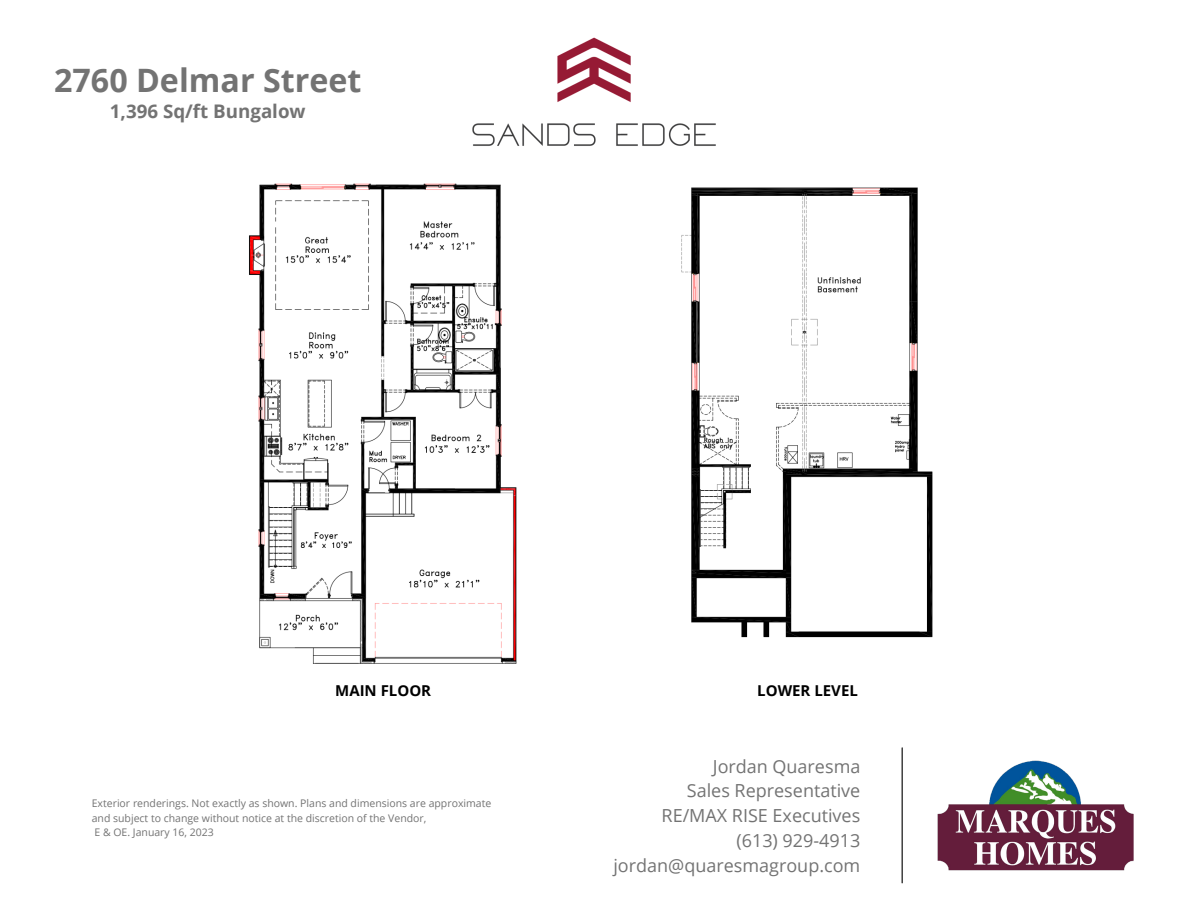
<style>
.page{position:relative;width:1188px;height:918px;background:#fff}
.page>*{position:absolute;margin:0;border:0;box-sizing:border-box;transform-origin:0 0}
.t1{font:700 32.25px "Open Sans";color:#737373}
.t2{font:700 18.75px "Open Sans";color:#737373}
.t3{font:18px "Open Sans";color:#737373}
.t4{font:700 15px "Open Sans";color:#000}
.t5{font:10.5px "Open Sans";color:#737373}
</style>
<div class="page">
<img style="left:472px;top:37px;width:244px;height:109px">
<img style="left:937px;top:760px;width:197px;height:111px">
<hr style="left:902px;top:748px;width:1px;height:135px;background:#000">
<img style="left:249px;top:183px;width:268px;height:481px">
<img style="left:681px;top:187px;width:252px;height:451px">
<p class="t1" style="left:54px;top:58px;width:309px">2760 Delmar Street</p>
<p class="t2" style="left:110px;top:98px;width:197px">1,396 Sq/ft Bungalow</p>
<p class="t4" style="left:335px;top:680px;width:97px">MAIN FLOOR</p>
<p class="t4" style="left:757px;top:680px;width:102px">LOWER LEVEL</p>
<p class="t5" style="left:92px;top:796px;width:401px">Exterior renderings. Not exactly as shown. Plans and dimensions are approximate</p>
<p class="t5" style="left:92px;top:810px;width:336px">and subject to change without notice at the discretion of the Vendor,</p>
<p class="t5" style="left:95px;top:825px;width:121px">E &amp; OE. January 16, 2023</p>
<p class="t3" style="left:713px;top:753px;width:149px">Jordan Quaresma</p>
<p class="t3" style="left:687px;top:778px;width:175px">Sales Representative</p>
<p class="t3" style="left:662px;top:803px;width:200px">RE/MAX RISE Executives</p>
<p class="t3" style="left:736px;top:828px;width:125px">(613) 929-4913</p>
<p class="t3" style="left:613px;top:852px;width:248px">jordan@quaresmagroup.com</p>
</div>
